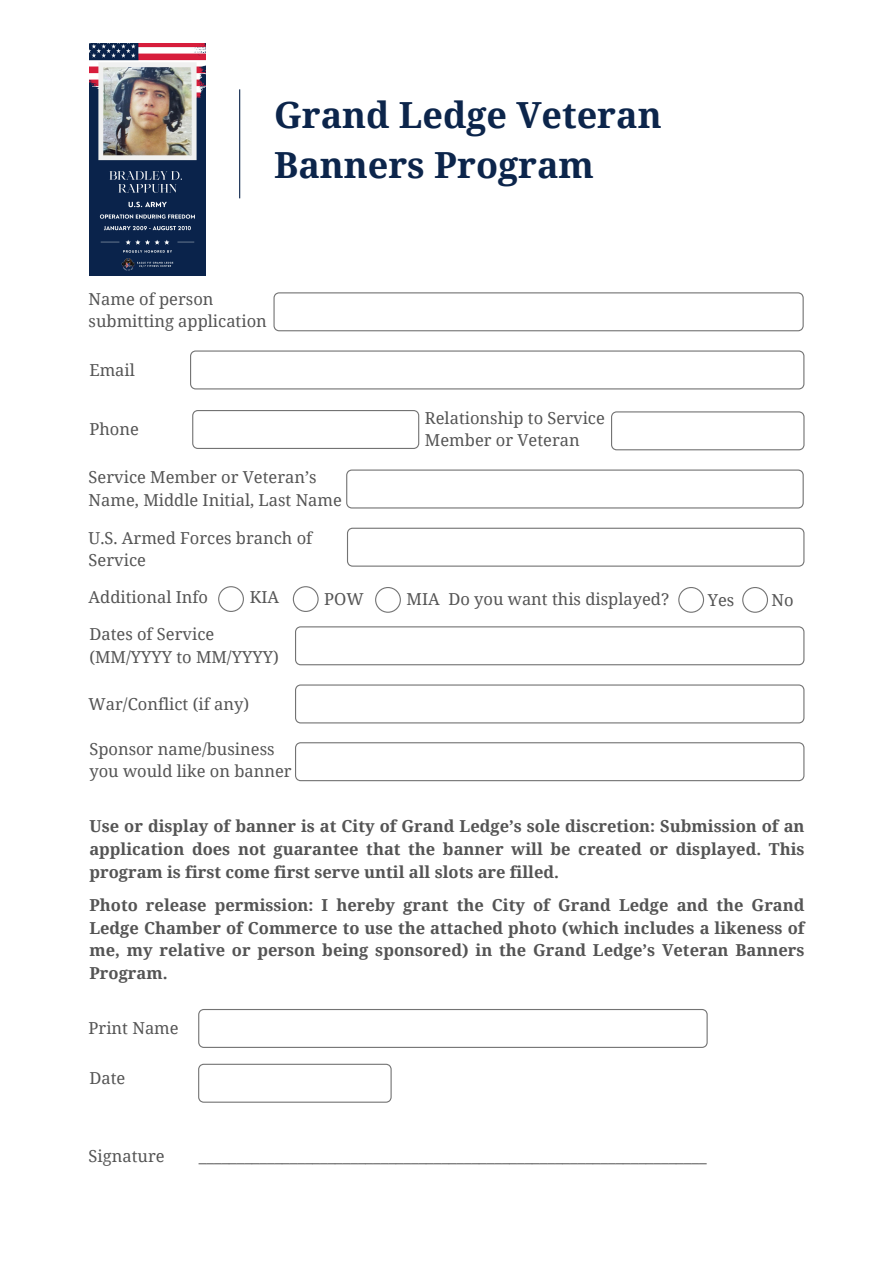
<style>
.page{position:relative;width:894px;height:1264px;background:#fff}
.page>*{position:absolute;margin:0;border:0;box-sizing:border-box;transform-origin:0 0}
.t1{font:700 36px/49.5px "Noto Serif";color:#0c254b}
.t2{font:700 16.5px/22.5px "Noto Serif";color:#545454;text-align:justify}
.t3{font:16.5px/22.5px "Noto Serif";color:#545454}
</style>
<div class="page">
<svg style="left:273px;top:292px;width:530px;height:39px"></svg>
<svg style="left:192px;top:410px;width:227px;height:39px"></svg>
<svg style="left:611px;top:411px;width:193px;height:39px"></svg>
<svg style="left:295px;top:684px;width:509px;height:39px"></svg>
<svg style="left:347px;top:527px;width:456px;height:39px"></svg>
<hr style="left:239px;top:89px;width:1px;height:109px;background:#0c254b">
<svg style="left:218px;top:586px;width:26px;height:26px"></svg>
<svg style="left:293px;top:586px;width:25px;height:26px"></svg>
<svg style="left:190px;top:350px;width:614px;height:39px"></svg>
<svg style="left:346px;top:469px;width:457px;height:39px"></svg>
<svg style="left:295px;top:626px;width:509px;height:39px"></svg>
<svg style="left:295px;top:742px;width:509px;height:39px"></svg>
<img style="left:89px;top:43px;width:116px;height:232px">
<svg style="left:375px;top:587px;width:26px;height:25px"></svg>
<svg style="left:198px;top:1009px;width:509px;height:38px"></svg>
<svg style="left:198px;top:1063px;width:193px;height:39px"></svg>
<svg style="left:742px;top:587px;width:25px;height:25px"></svg>
<svg style="left:678px;top:587px;width:26px;height:25px"></svg>
<p class="t1" style="left:274px;top:90px;width:389px">Grand Ledge Veteran<br>Banners Program</p>
<p class="t3" style="left:89px;top:287px;width:180px">Name of person submitting application</p>
<h1 class="t3" style="left:89px;top:358px;width:47px">Email</h1>
<p class="t3" style="left:89px;top:417px;width:51px">Phone</p>
<p class="t3" style="left:425px;top:406px;width:181px">Relationship to Service<br>Member or Veteran</p>
<p class="t3" style="left:89px;top:466px;width:255px">Service Member or Veteran’s<br>Name, Middle Initial, Last Name</p>
<h2 class="t3" style="left:89px;top:526px;width:225px">U.S. Armed Forces branch of<br>Service</h2>
<p class="t3" style="left:89px;top:585px;width:121px">Additional Info</p>
<p class="t3" style="left:250px;top:585px;width:31px">KIA</p>
<p class="t3" style="left:324px;top:587px;width:41px">POW</p>
<p class="t3" style="left:406px;top:587px;width:264px">MIA Do you want this displayed?</p>
<p class="t3" style="left:89px;top:622px;width:191px">Dates of Service (MM/YYYY to MM/YYYY)</p>
<h2 class="t3" style="left:89px;top:692px;width:162px">War/Conflict (if any)</h2>
<p class="t3" style="left:89px;top:737px;width:204px">Sponsor name/business you would like on banner</p>
<h3 class="t3" style="left:707px;top:588px;width:28px">Yes</h3>
<p class="t3" style="left:771px;top:588px;width:24px">No</p>
<p class="t2" style="left:89px;top:814px;width:716px">Use or display of banner is at City of Grand Ledge’s sole discretion: Submission of an application does not guarantee that the banner will be created or displayed. This program is first come first serve until all slots are filled.</p>
<p class="t2" style="left:89px;top:893px;width:716px">Photo release permission: I hereby grant the City of Grand Ledge and the Grand Ledge Chamber of Commerce to use the attached photo (which includes a likeness of me, my relative or person being sponsored) in the Grand Ledge’s Veteran Banners Program.</p>
<p class="t3" style="left:89px;top:1016px;width:92px">Print Name</p>
<h3 class="t3" style="left:89px;top:1066px;width:37px">Date</h3>
<p class="t3" style="left:89px;top:1144px;width:77px">Signature</p>
<p class="t3" style="left:199px;top:1144px;width:509px">___________________________________________________________________</p>
</div>
